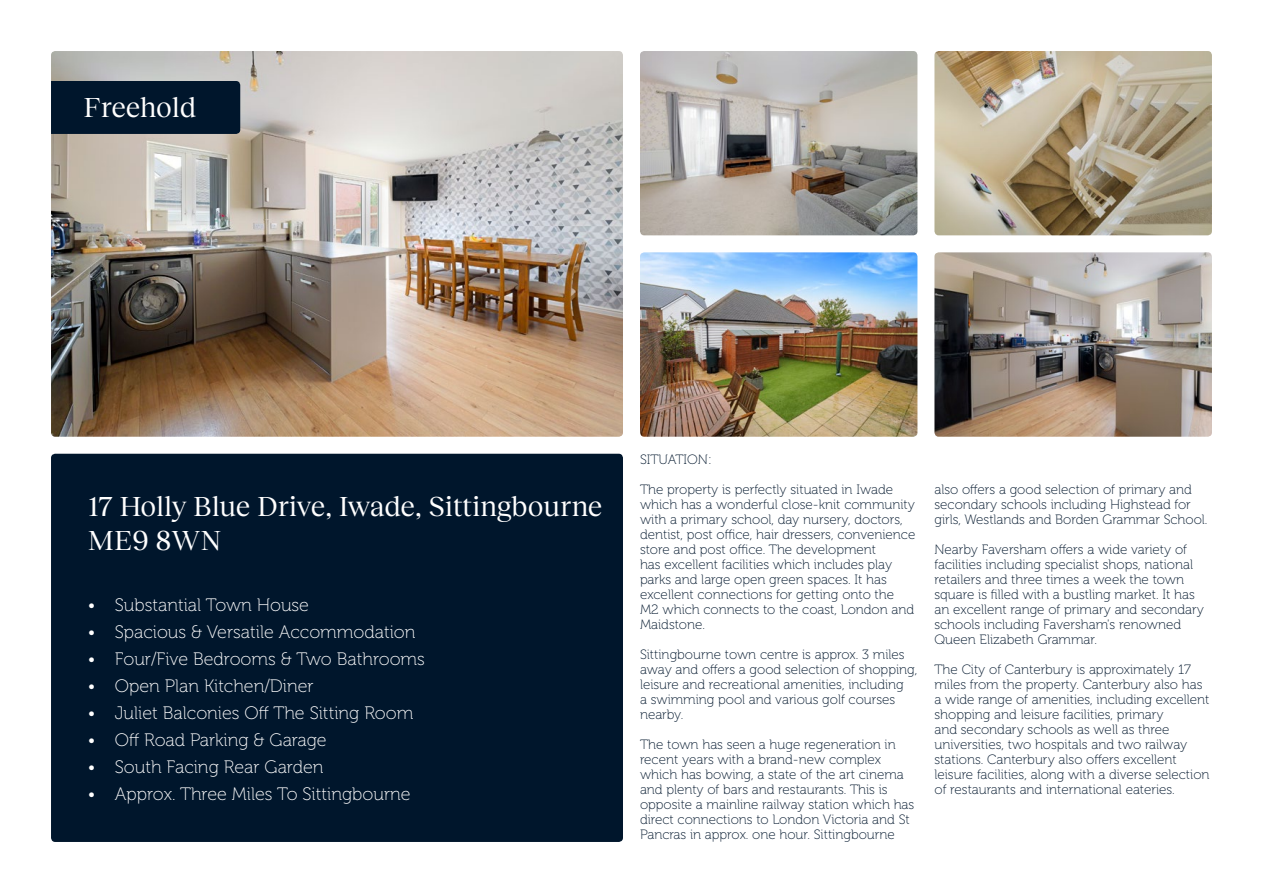
<style>
.page{position:relative;width:1263px;height:893px;background:#fff}
.page>*{position:absolute;margin:0;border:0;box-sizing:border-box;transform-origin:0 0}
.t1{font:28.5px/34px "Reckless Neue";letter-spacing:-.005em;color:#fff}
.t2{font:18px "Museo 100";color:#fff}
.t3{font:13.5px/15px "Museo 100";color:#00162c}
</style>
<div class="page">
<div style="left:51px;top:454px;width:572px;height:388px;background:#00162c;border-radius:4px"></div>
<img style="left:51px;top:51px;width:572px;height:386px">
<img style="left:640px;top:51px;width:277px;height:184px">
<img style="left:640px;top:252px;width:277px;height:185px">
<img style="left:934px;top:51px;width:278px;height:184px">
<img style="left:934px;top:252px;width:278px;height:185px">
<div style="left:51px;top:81px;width:189px;height:53px;background:#00162c"></div>
<h1 class="t1" style="left:84px;top:89px;width:114px">Freehold</h1>
<h1 class="t1" style="left:88px;top:487px;width:516px">17 Holly Blue Drive, Iwade, Sittingbourne<br>ME9 8WN</h1>
<h2 class="t2" style="left:88px;top:595px;width:223px">• Substantial Town House</h2>
<h2 class="t2" style="left:88px;top:622px;width:329px">• Spacious &amp; Versatile Accommodation</h2>
<h2 class="t2" style="left:88px;top:649px;width:339px">• Four/Five Bedrooms &amp; Two Bathrooms</h2>
<h2 class="t2" style="left:88px;top:676px;width:227px">• Open Plan Kitchen/Diner</h2>
<h2 class="t2" style="left:88px;top:703px;width:327px">• Juliet Balconies Off The Sitting Room</h2>
<h2 class="t2" style="left:88px;top:730px;width:240px">• Off Road Parking &amp; Garage</h2>
<h2 class="t2" style="left:88px;top:757px;width:237px">• South Facing Rear Garden</h2>
<h2 class="t2" style="left:88px;top:784px;width:324px">• Approx. Three Miles To Sittingbourne</h2>
<p class="t3" style="left:640px;top:452px;width:73px">SITUATION:</p>
<p class="t3" style="left:640px;top:482px;width:277px">The property is perfectly situated in Iwade which has a wonderful close-knit community with a primary school, day nursery, doctors, dentist, post office, hair dressers, convenience store and post office. The development<br>has excellent facilities which includes play parks and large open green spaces. It has excellent connections for getting onto the M2 which connects to the coast, London and Maidstone.</p>
<p class="t3" style="left:640px;top:647px;width:279px">Sittingbourne town centre is approx. 3 miles away and offers a good selection of shopping, leisure and recreational amenities, including<br>a swimming pool and various golf courses nearby.</p>
<p class="t3" style="left:640px;top:737px;width:276px">The town has seen a huge regeneration in recent years with a brand-new complex which has bowing, a state of the art cinema and plenty of bars and restaurants. This is opposite a mainline railway station which has direct connections to London Victoria and St Pancras in approx. one hour. Sittingbourne</p>
<p class="t3" style="left:934px;top:482px;width:274px">also offers a good selection of primary and secondary schools including Highstead for girls, Westlands and Borden Grammar School.</p>
<p class="t3" style="left:934px;top:542px;width:271px">Nearby Faversham offers a wide variety of facilities including specialist shops, national retailers and three times a week the town square is filled with a bustling market. It has an excellent range of primary and secondary schools including Faversham's renowned Queen Elizabeth Grammar.</p>
<p class="t3" style="left:934px;top:662px;width:277px">The City of Canterbury is approximately 17 miles from the property. Canterbury also has a wide range of amenities, including excellent shopping and leisure facilities, primary<br>and secondary schools as well as three universities, two hospitals and two railway stations. Canterbury also offers excellent leisure facilities, along with a diverse selection of restaurants and international eateries.</p>
</div>
